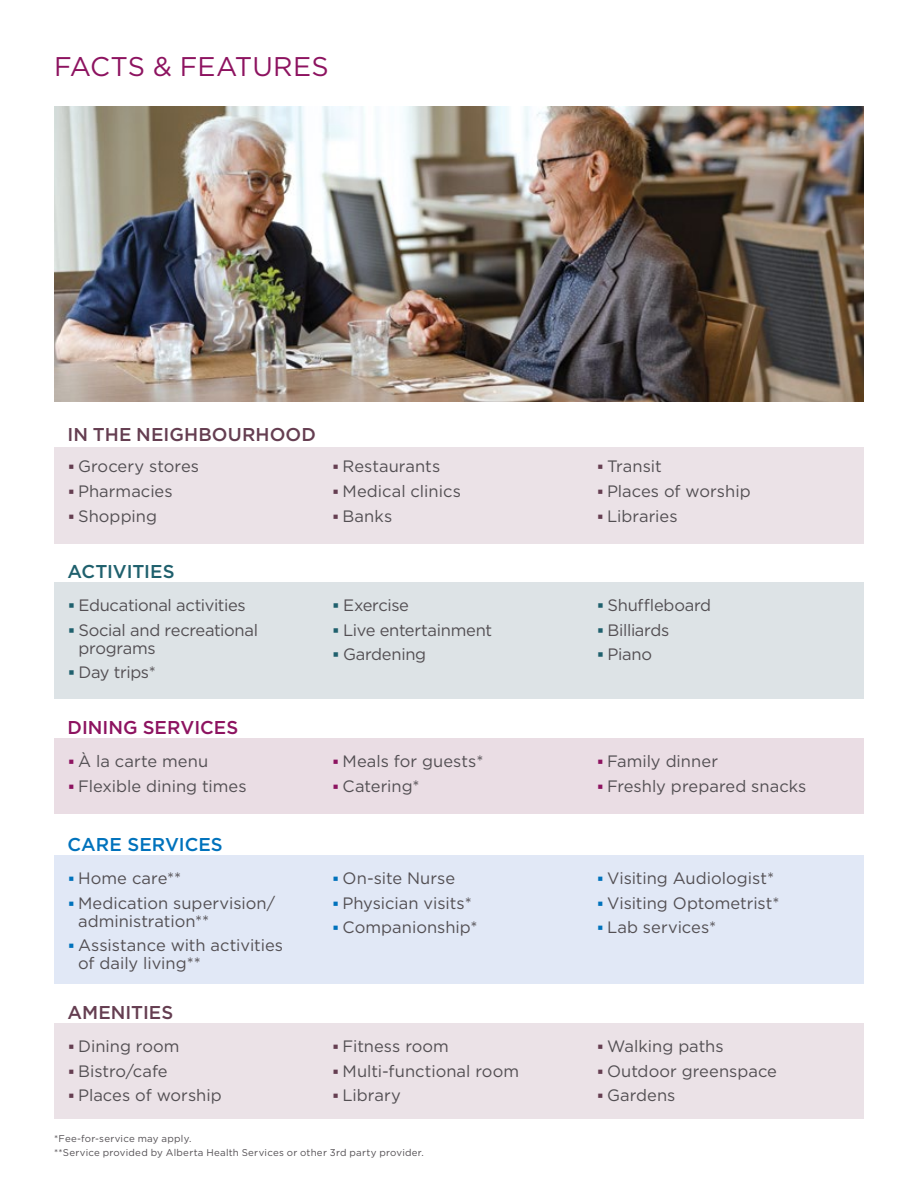
<style>
.page{position:relative;width:918px;height:1188px;background:#fff}
.page>*{position:absolute;margin:0;border:0;box-sizing:border-box;transform-origin:0 0}
.t1{font:27px "Gotham HTF";color:#8d1360}
.t2{font:500 18.6px "Gotham HTF";letter-spacing:.005em;color:#653e51}
.t3{font:500 18.6px "Gotham HTF";color:#8d1360}
.t4{font:500 18.6px "Gotham HTF";color:#0072bc}
.t5{font:500 18.6px "Gotham HTF";letter-spacing:-.005em;color:#1f606d}
.t6{font:16.5px/24.8px "Gotham HTF";color:#534f53}
.t7{font:16.5px "Gotham HTF";letter-spacing:-.02em;color:#534f53}
.t8{font:16.5px "Gotham HTF";letter-spacing:-.025em;color:#534f53}
.t9{font:9.75px/13.5px "Gotham HTF";letter-spacing:.025em;color:#534f53}
</style>
<div class="page">
<div style="left:54px;top:447px;width:810px;height:96px;background:#ebe2e7"></div>
<div style="left:54px;top:582px;width:810px;height:116px;background:#dde3e6"></div>
<div style="left:54px;top:738px;width:810px;height:76px;background:#eadde4"></div>
<div style="left:54px;top:855px;width:810px;height:129px;background:#e1e8f6"></div>
<div style="left:54px;top:1023px;width:810px;height:96px;background:#ebe2e7"></div>
<img style="left:54px;top:107px;width:810px;height:294px">
<h1 class="t1" style="left:54px;top:52px;width:276px">FACTS &amp; FEATURES</h1>
<p class="t2" style="left:68px;top:424px;width:250px">IN THE NEIGHBOURHOOD</p>
<p class="t6" style="left:78px;top:454px;width:122px">Grocery stores</p>
<p class="t6" style="left:343px;top:454px;width:99px">Restaurants</p>
<p class="t6" style="left:607px;top:454px;width:56px">Transit</p>
<p class="t6" style="left:78px;top:478px;width:96px">Pharmacies</p>
<p class="t6" style="left:343px;top:478px;width:120px">Medical clinics</p>
<p class="t6" style="left:607px;top:478px;width:145px">Places of worship</p>
<p class="t6" style="left:78px;top:503px;width:81px">Shopping</p>
<p class="t6" style="left:343px;top:503px;width:51px">Banks</p>
<p class="t6" style="left:607px;top:503px;width:72px">Libraries</p>
<p class="t5" style="left:68px;top:560px;width:109px">ACTIVITIES</p>
<p class="t7" style="left:79px;top:596px;width:169px">Educational activities</p>
<p class="t8" style="left:343px;top:596px;width:67px">Exercise</p>
<p class="t6" style="left:608px;top:592px;width:105px">Shuffleboard</p>
<p class="t7" style="left:79px;top:621px;width:181px">Social and recreational</p>
<p class="t7" style="left:343px;top:621px;width:151px">Live entertainment</p>
<p class="t8" style="left:608px;top:621px;width:63px">Billiards</p>
<p class="t6" style="left:79px;top:635px;width:79px">programs</p>
<p class="t6" style="left:343px;top:642px;width:85px">Gardening</p>
<p class="t6" style="left:608px;top:642px;width:46px">Piano</p>
<p class="t8" style="left:79px;top:663px;width:79px">Day trips*</p>
<p class="t3" style="left:68px;top:716px;width:172px">DINING SERVICES</p>
<p class="t6" style="left:78px;top:748px;width:132px">À la carte menu</p>
<p class="t6" style="left:343px;top:748px;width:142px">Meals for guests*</p>
<p class="t6" style="left:607px;top:748px;width:113px">Family dinner</p>
<p class="t6" style="left:78px;top:773px;width:170px">Flexible dining times</p>
<p class="t6" style="left:343px;top:773px;width:79px">Catering*</p>
<p class="t6" style="left:607px;top:773px;width:201px">Freshly prepared snacks</p>
<p class="t4" style="left:68px;top:833px;width:157px">CARE SERVICES</p>
<p class="t6" style="left:78px;top:865px;width:105px">Home care**</p>
<p class="t6" style="left:343px;top:865px;width:114px">On-site Nurse</p>
<p class="t6" style="left:607px;top:865px;width:169px">Visiting Audiologist*</p>
<p class="t6" style="left:78px;top:890px;width:199px">Medication supervision/</p>
<p class="t6" style="left:343px;top:890px;width:131px">Physician visits*</p>
<p class="t6" style="left:607px;top:890px;width:174px">Visiting Optometrist*</p>
<p class="t6" style="left:78px;top:908px;width:133px">administration**</p>
<p class="t6" style="left:343px;top:915px;width:136px">Companionship*</p>
<p class="t6" style="left:607px;top:915px;width:111px">Lab services*</p>
<p class="t6" style="left:78px;top:936px;width:206px;line-height:18px">Assistance with activities of daily living**</p>
<p class="t2" style="left:68px;top:1001px;width:107px">AMENITIES</p>
<p class="t6" style="left:78px;top:1033px;width:145px">Dining room<br>Bistro/cafe<br>Places of worship</p>
<p class="t6" style="left:343px;top:1033px;width:178px">Fitness room<br>Multi-functional room<br>Library</p>
<p class="t6" style="left:607px;top:1033px;width:172px">Walking paths<br>Outdoor greenspace<br>Gardens</p>
<p class="t9" style="left:54px;top:1132px;width:371px">*Fee-for-service may apply.<br>**Service provided by Alberta Health Services or other 3rd party provider.</p>
</div>
